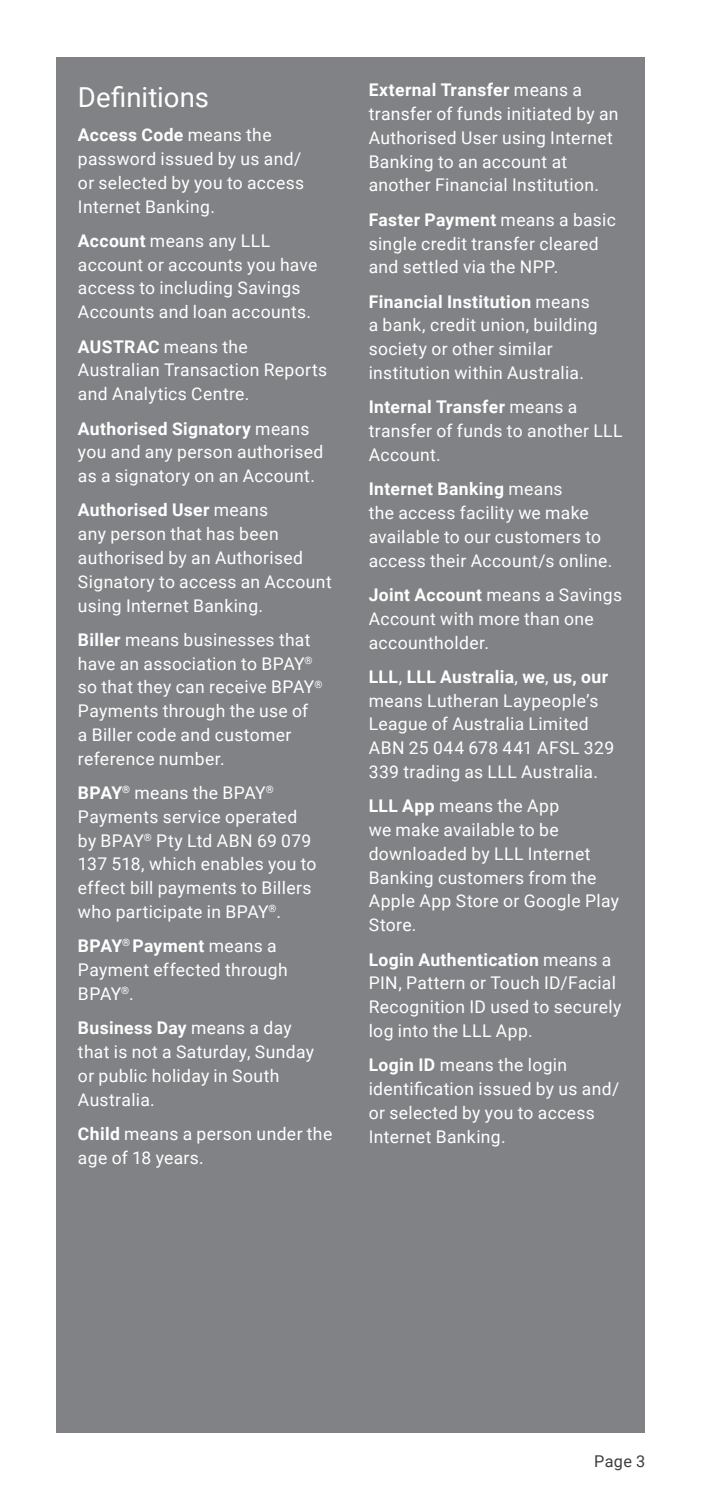
<style>
.page{position:relative;width:702px;height:1489px;background:#fff}
.page>*{position:absolute;margin:0;border:0;box-sizing:border-box;transform-origin:0 0}
.Heading{font:27.5px "Roboto";color:#fff}
.Body{font:17.5px/23.8px "Roboto";letter-spacing:.02em;color:#fff}
.t1{font:16.25px "Roboto";color:#3e3e3f}
.s1{font-weight:700}
</style>
<div class="page">
<div style="left:57px;top:57px;width:588px;height:1374px;background:#808285"></div>
<p class="Heading" style="left:78px;top:78px;width:133px">Definitions</p>
<p class="Body" style="left:78px;top:122px;width:228px"><span class="s1">Access Code</span> means the password issued by us and/ or selected by you to access<br>Internet Banking.</p>
<p class="Body" style="left:78px;top:228px;width:241px"><span class="s1">Account</span> means any LLL account or accounts you have access to including Savings<br>Accounts and loan accounts.</p>
<p class="Body" style="left:78px;top:334px;width:251px"><span class="s1">AUSTRAC</span> means the<br>Australian Transaction Reports and Analytics Centre.</p>
<p class="Body" style="left:78px;top:416px;width:247px"><span class="s1">Authorised Signatory</span> means you and any person authorised as a signatory on an Account.</p>
<p class="Body" style="left:78px;top:497px;width:255px"><span class="s1">Authorised User</span> means<br>any person that has been authorised by an Authorised<br>Signatory to access an Account using Internet Banking.</p>
<p class="Body" style="left:78px;top:627px;width:246px"><span class="s1">Biller</span> means businesses that have an association to BPAY<sup>® </sup>so that they can receive BPAY<sup>®<br></sup>Payments through the use of<br>a Biller code and customer reference number.</p>
<p class="Body" style="left:78px;top:780px;width:240px"><span class="s1">BPAY</span><sup>®</sup> means the BPAY<sup>®<br></sup>Payments service operated by BPAY<sup>®</sup> Pty Ltd ABN 69 079<br>137 518, which enables you to effect bill payments to Billers who participate in BPAY<sup>®</sup>.</p>
<p class="Body" style="left:78px;top:933px;width:211px"><span class="s1">BPAY</span><sup>®</sup> <span class="s1">Payment</span> means a<br>Payment effected through<br>BPAY<sup>®</sup>.</p>
<p class="Body" style="left:78px;top:1015px;width:237px"><span class="s1">Business Day</span> means a day that is not a Saturday, Sunday or public holiday in South<br>Australia.</p>
<p class="Body" style="left:78px;top:1121px;width:256px"><span class="s1">Child</span> means a person under the age of 18 years.</p>
<p class="Body" style="left:369px;top:78px;width:251px"><span class="s1">External Transfer</span> means a transfer of funds initiated by an<br>Authorised User using Internet<br>Banking to an account at another Financial Institution.</p>
<p class="Body" style="left:369px;top:207px;width:249px"><span class="s1">Faster Payment</span> means a basic single credit transfer cleared and settled via the NPP.</p>
<p class="Body" style="left:369px;top:289px;width:230px"><span class="s1">Financial Institution</span> means a bank, credit union, building society or other similar institution within Australia.</p>
<p class="Body" style="left:369px;top:394px;width:255px"><span class="s1">Internal Transfer</span> means a transfer of funds to another LLL<br>Account.</p>
<p class="Body" style="left:369px;top:476px;width:245px"><span class="s1">Internet Banking</span> means<br>the access facility we make available to our customers to access their Account/s online.</p>
<p class="Body" style="left:369px;top:582px;width:255px"><span class="s1">Joint Account</span> means a Savings<br>Account with more than one accountholder.</p>
<p class="Body" style="left:369px;top:664px;width:247px"><span class="s1">LLL</span>, <span class="s1">LLL Australia</span>, <span class="s1">we</span>, <span class="s1">us, our </span>means Lutheran Laypeople’s<br>League of Australia Limited<br>ABN 25 044 678 441 AFSL 329<br>339 trading as LLL Australia.</p>
<p class="Body" style="left:369px;top:793px;width:252px"><span class="s1">LLL App</span> means the App<br>we make available to be downloaded by LLL Internet<br>Banking customers from the<br>Apple App Store or Google Play<br>Store.</p>
<p class="Body" style="left:369px;top:946px;width:254px"><span class="s1">Login Authentication</span> means a<br>PIN, Pattern or Touch ID/Facial<br>Recognition ID used to securely log into the LLL App.</p>
<p class="Body" style="left:369px;top:1052px;width:252px"><span class="s1">Login ID</span> means the login identification issued by us and/ or selected by you to access<br>Internet Banking.</p>
<p class="t1" style="left:594px;top:1449px;width:53px">Page 3</p>
</div>
